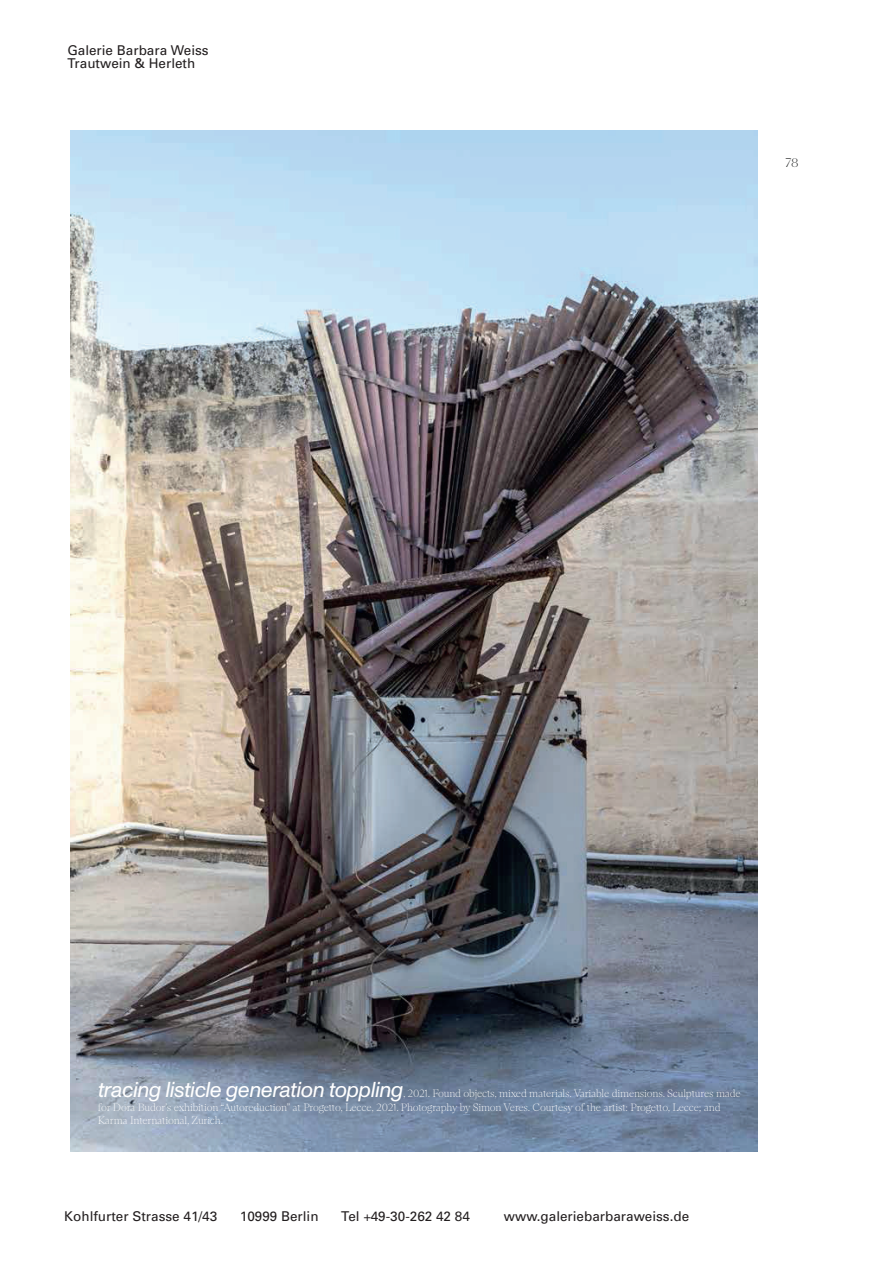
<style>
.page{position:relative;width:893px;height:1263px;background:#fff}
.page>*{position:absolute;margin:0;border:0;box-sizing:border-box;transform-origin:0 0}
.t1{font:13.5px "Univers";color:#231f20}
.t2{font:100 12.6px "ABC Arizona Serif";color:#030505}
.t3{font:100 10.8px/13.5px "ABC Arizona Serif";letter-spacing:-.02em;color:#fff}
.s1{font-family:"Monument Grotesk";font-weight:400;font-style:italic;font-size:21.6px}
</style>
<div class="page">
<img style="left:71px;top:131px;width:687px;height:1020px">
<p class="t1" style="left:67px;top:43px;width:143px">Galerie Barbara Weiss</p>
<p class="t1" style="left:68px;top:55px;width:129px">Trautwein &amp; Herleth</p>
<p class="t2" style="left:785px;top:155px;width:15px">78</p>
<p class="t3" style="left:98px;top:1087px;width:644px"><span class="s1">tracing listicle generation toppling</span>, 2021. Found objects, mixed materials. Variable dimensions. Sculptures made for Dora Budor’s exhibition “Autoreduction” at Progetto, Lecce, 2021. Photography by Simon Veres. Courtesy of the artist: Progetto, Lecce; and<br>Karma International, Zurich.</p>
<p class="t1" style="left:64px;top:1208px;width:155px">Kohlfurter Strasse 41/43</p>
<p class="t1" style="left:240px;top:1208px;width:80px">10999 Berlin</p>
<p class="t1" style="left:341px;top:1208px;width:130px">Tel +49-30-262 42 84</p>
<p class="t1" style="left:504px;top:1208px;width:187px">www.galeriebarbaraweiss.de</p>
</div>
